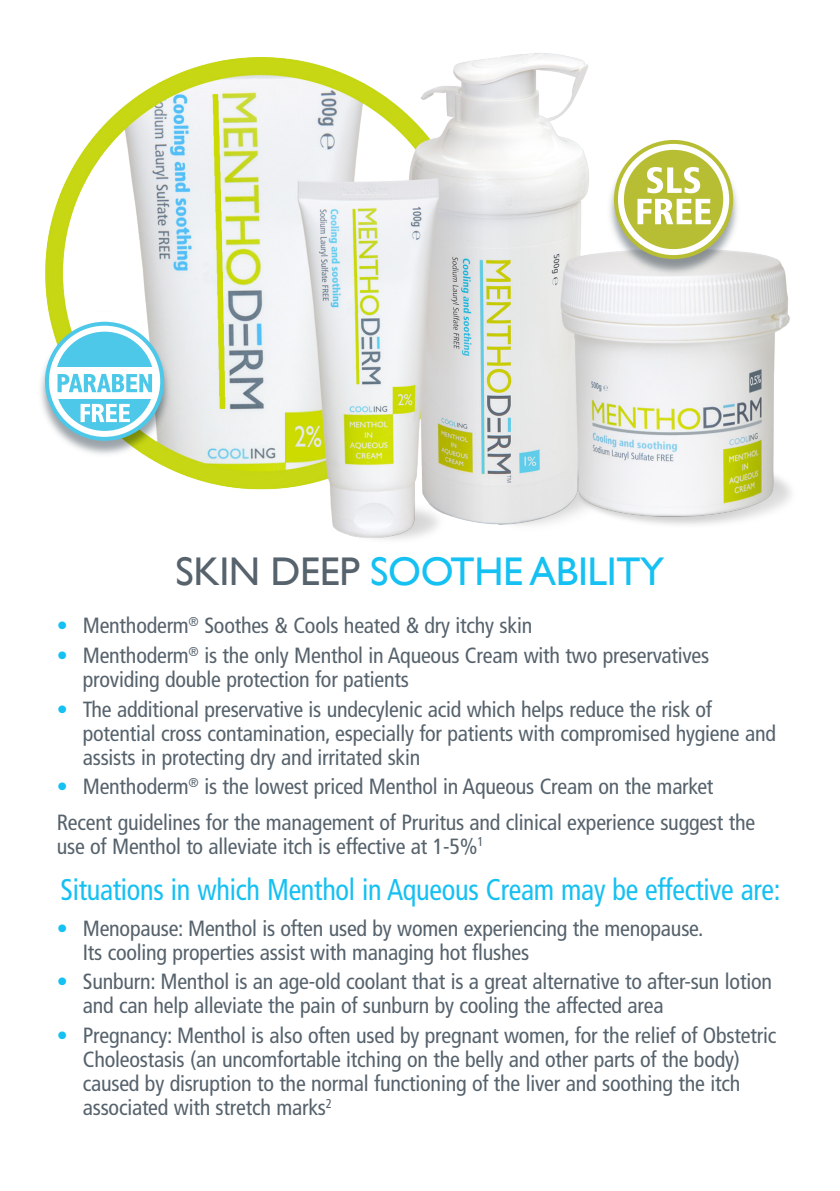
<style>
.page{position:relative;width:840px;height:1191px;background:#fff}
.page>*{position:absolute;margin:0;border:0;box-sizing:border-box;transform-origin:0 0}
.t1{font:40px "Gill Sans";letter-spacing:-.01em;color:#15c0f2}
.t2{font:condensed 30px "Frutiger";letter-spacing:-.01em;color:#15c0f2;scale:.94 1}
.t3{font:condensed 22px/24px "Frutiger";letter-spacing:-.01em;color:#56626c}
.s1{color:#56626c}
.s2{color:#15c0f2}
</style>
<div class="page">
<img style="left:45px;top:53px;width:746px;height:487px">
<img style="left:563px;top:126px;width:218px;height:156px">
<svg style="left:613px;top:140px;width:119px;height:119px"></svg>
<img style="left:40px;top:355px;width:173px;height:111px">
<img style="left:45px;top:312px;width:168px;height:43px">
<svg style="left:45px;top:322px;width:119px;height:119px"></svg>
<p class="t1" style="left:175px;top:548px;width:490px"><span class="s1">SKIN DEEP</span> SOOTHE ABILITY</p>
<p class="t3" style="left:57px;top:614px;width:477px"><span class="s2">•</span> Menthoderm<sup>®</sup> Soothes &amp; Cools heated &amp; dry itchy skin</p>
<p class="t3" style="left:83px;top:643px;width:627px;text-indent:-26px"><span class="s2">•</span> Menthoderm<sup>®</sup> is the only Menthol in Aqueous Cream with two preservatives providing double protection for patients</p>
<p class="t3" style="left:83px;top:697px;width:694px;text-indent:-26px"><span class="s2">•</span> The additional preservative is undecylenic acid which helps reduce the risk of potential cross contamination, especially for patients with compromised hygiene and assists in protecting dry and irritated skin</p>
<p class="t3" style="left:57px;top:775px;width:657px"><span class="s2">•</span> Menthoderm<sup>®</sup> is the lowest priced Menthol in Aqueous Cream on the market</p>
<p class="t3" style="left:57px;top:810px;width:699px">Recent guidelines for the management of Pruritus and clinical experience suggest the use of Menthol to alleviate itch is effective at 1-5%<sup>1</sup></p>
<p class="t2" style="left:60px;top:872px;width:767px">Situations in which Menthol in Aqueous Cream may be effective are:</p>
<p class="t3" style="left:83px;top:916px;width:621px;text-indent:-26px"><span class="s2">•</span> Menopause: Menthol is often used by women experiencing the menopause.<br>Its cooling properties assist with managing hot flushes</p>
<p class="t3" style="left:83px;top:970px;width:690px;text-indent:-26px"><span class="s2">•</span> Sunburn: Menthol is an age-old coolant that is a great alternative to after-sun lotion and can help alleviate the pain of sunburn by cooling the affected area</p>
<p class="t3" style="left:83px;top:1023px;width:694px;text-indent:-26px"><span class="s2">•</span> Pregnancy: Menthol is also often used by pregnant women, for the relief of Obstetric Choleostasis (an uncomfortable itching on the belly and other parts of the body) caused by disruption to the normal functioning of the liver and soothing the itch associated with stretch marks<sup>2</sup></p>
</div>
